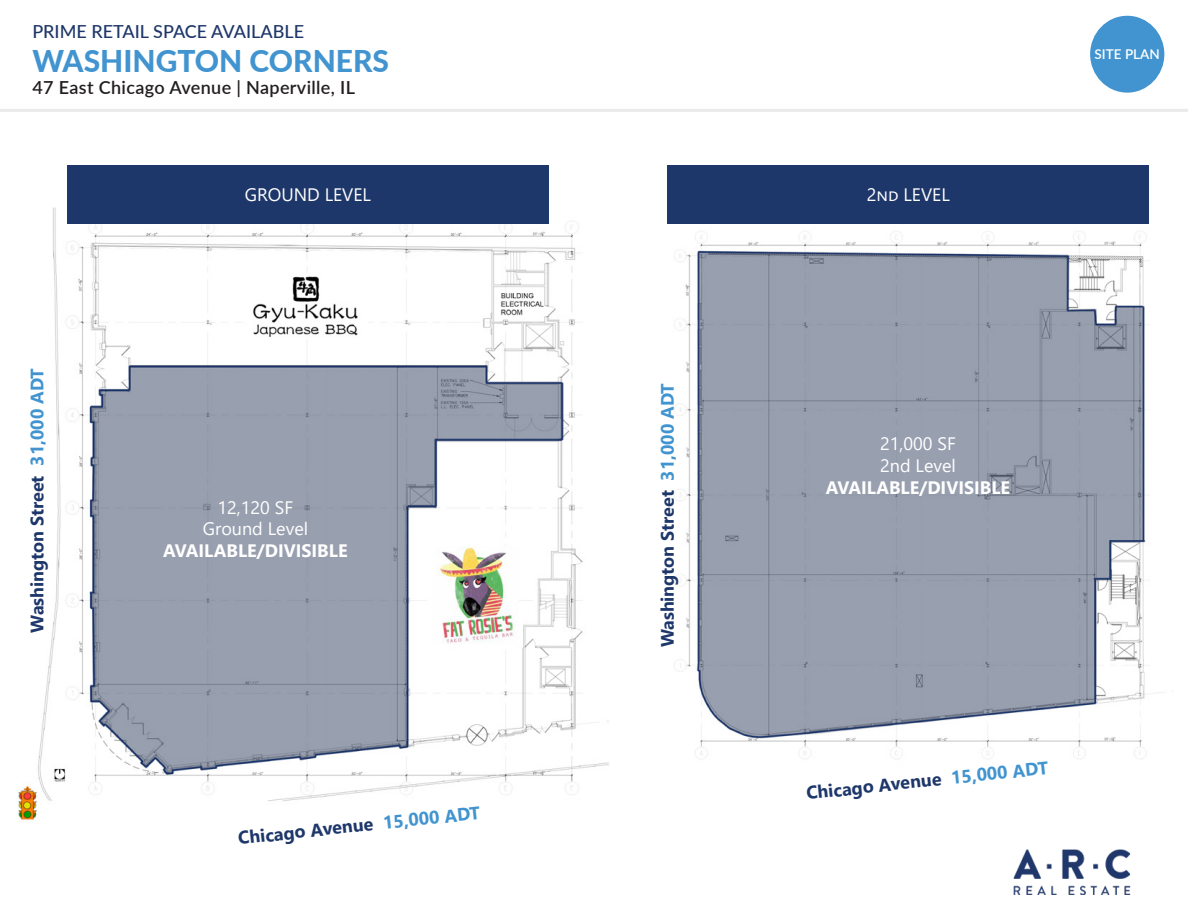
<style>
.page{position:relative;width:1188px;height:918px;background:#fff}
.page>*{position:absolute;margin:0;border:0;box-sizing:border-box;transform-origin:0 0}
.t1{font:800 30px "Lato";color:#4194d0}
.t2{font:700 18px "Segoe UI";color:#1e376a}
.t3{font:18px "Segoe UI";color:#fff}
.t4{font:700 18px "Segoe UI";color:#fff}
.t5{font:600 18px "Lato";letter-spacing:.02em;color:#231f20}
.t6{font:500 18px "Lato";color:#1e376a}
.t7{font:600 13.5px "Lato";color:#fff}
.s1{color:#4194d0}
</style>
<div class="page">
<img style="left:1013px;top:849px;width:118px;height:45px">
<div style="left:1089px;top:15px;width:76px;height:78px;background:#4194d0;border-radius:50%"></div>
<div style="left:1089px;top:14px;width:77px;height:80px;border:2px solid #fff;border-radius:50%"></div>
<hr style="left:0;top:109px;width:1188px;height:3px;background:#eaeaea">
<img style="left:18px;top:207px;width:591px;height:613px">
<img style="left:674px;top:231px;width:489px;height:528px">
<div style="left:67px;top:166px;width:482px;height:58px;background:#1e376a"></div>
<div style="left:667px;top:166px;width:482px;height:58px;background:#1e376a"></div>
<p class="t6" style="left:32px;top:18px;width:273px">PRIME RETAIL SPACE AVAILABLE</p>
<p class="t1" style="left:32px;top:39px;width:358px">WASHINGTON CORNERS</p>
<p class="t5" style="left:32px;top:74px;width:324px">47 East Chicago Avenue | Naperville, IL</p>
<p class="t3" style="left:245px;top:178px;width:128px">GROUND LEVEL</p>
<p class="t3" style="left:867px;top:178px;width:85px">2ND LEVEL</p>
<p class="t7" style="left:1095px;top:44px;width:67px">SITE PLAN</p>
<p class="t2" style="left:20px;top:633px;width:266px;rotate:-90deg">Washington Street <span class="s1">31,000 ADT</span></p>
<p class="t3" style="left:218px;top:490px;width:77px">12,120 SF</p>
<p class="t3" style="left:203px;top:512px;width:107px">Ground Level</p>
<p class="t4" style="left:163px;top:533px;width:186px">AVAILABLE/DIVISIBLE</p>
<p class="t2" style="left:237px;top:821px;width:245px;rotate:-6deg">Chicago Avenue <span class="s1">15,000 ADT</span></p>
<p class="t2" style="left:651px;top:647px;width:266px;rotate:-90deg">Washington Street <span class="s1">31,000 ADT</span></p>
<p class="t3" style="left:880px;top:427px;width:77px">21,000 SF</p>
<p class="t3" style="left:880px;top:449px;width:77px">2nd Level</p>
<p class="t4" style="left:826px;top:470px;width:186px">AVAILABLE/DIVISIBLE</p>
<p class="t2" style="left:805px;top:776px;width:245px;rotate:-6deg">Chicago Avenue <span class="s1">15,000 ADT</span></p>
</div>
